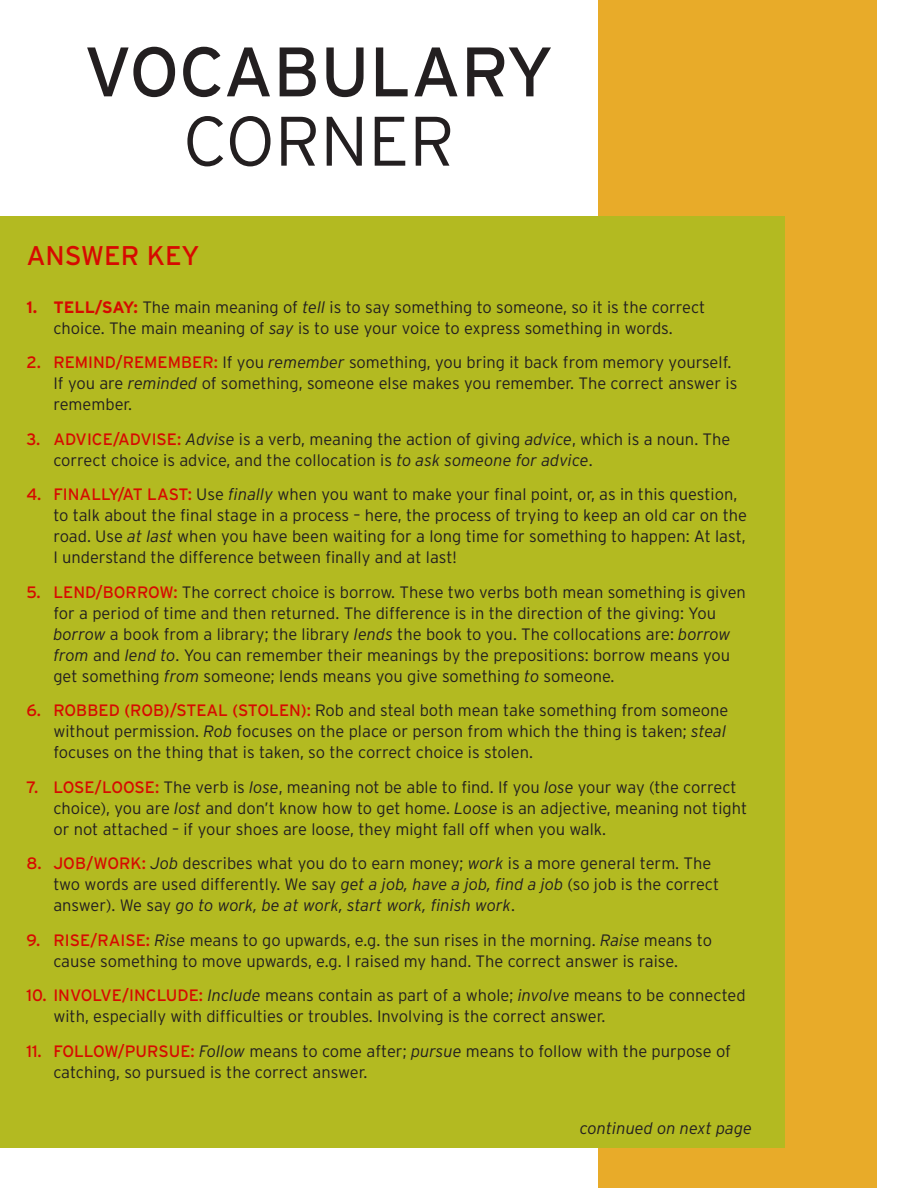
<style>
.page{position:relative;width:918px;height:1188px;background:#fff}
.page>*{position:absolute;margin:0;border:0;box-sizing:border-box;transform-origin:0 0}
.t1{font:69.75px "Interstate";color:#231f20}
.t2{font:300 69.75px "Interstate";color:#231f20}
.t3{font:27px "Interstate";color:#d60a00}
.List_Paragraph{font:300 16.5px/21px "Interstate";color:#231f20}
.t4{font:italic 300 16.5px "Interstate";color:#231f20}
.s1{font-weight:700;color:#d60a00}
.s2{font-style:italic}
.s3{font-weight:400;color:#d60a00}
</style>
<div class="page">
<div style="left:598px;top:0;width:280px;height:1188px;background:#e8ab29"></div>
<div style="left:0;top:216px;width:784px;height:932px;background:#b3ba21"></div>
<p class="t1" style="left:84px;top:29px;width:472px">VOCABULARY</p>
<p class="t2" style="left:183px;top:99px;width:273px">CORNER</p>
<p class="t3" style="left:26px;top:239px;width:175px">ANSWER KEY</p>
<p class="List_Paragraph" style="left:26px;top:296px;width:681px;text-align:center"><span class="s1">1. TELL/SAY:</span> The main meaning of <span class="s2">tell</span> is to say something to someone, so it is the correct choice. The main meaning of <span class="s2">say</span> is to use your voice to express something in words.</p>
<p class="List_Paragraph" style="left:53px;top:352px;width:686px;text-indent:-27px"><span class="s3">2. REMIND/REMEMBER:</span> If you <span class="s2">remember</span> something, you bring it back from memory yourself.<br>If you are <span class="s2">reminded</span> of something, someone else makes you remember. The correct answer is remember.</p>
<p class="List_Paragraph" style="left:53px;top:428px;width:678px;text-indent:-27px"><span class="s3">3. ADVICE/ADVISE:</span> <span class="s2">Advise</span> is a verb, meaning the action of giving <span class="s2">advice</span>, which is a noun. The correct choice is advice, and the collocation is <span class="s2">to ask someone for advice</span>.</p>
<p class="List_Paragraph" style="left:53px;top:484px;width:695px;text-indent:-27px"><span class="s3">4. FINALLY/AT LAST:</span> Use <span class="s2">finally</span> when you want to make your final point, or, as in this question, to talk about the final stage in a process – here, the process of trying to keep an old car on the road. Use <span class="s2">at last</span> when you have been waiting for a long time for something to happen: At last, I understand the difference between finally and at last!</p>
<p class="List_Paragraph" style="left:53px;top:581px;width:694px;text-indent:-27px"><span class="s3">5. LEND/BORROW:</span> The correct choice is borrow. These two verbs both mean something is given for a period of time and then returned. The difference is in the direction of the giving: You <span class="s2">borrow</span> a book from a library; the library <span class="s2">lends</span> the book to you. The collocations are: <span class="s2">borrow from</span> and <span class="s2">lend to</span>. You can remember their meanings by the prepositions: borrow means you get something <span class="s2">from</span> someone; lends means you give something <span class="s2">to</span> someone.</p>
<p class="List_Paragraph" style="left:53px;top:700px;width:677px;text-indent:-27px"><span class="s3">6. ROBBED (ROB)/STEAL (STOLEN):</span> Rob and steal both mean take something from someone without permission. <span class="s2">Rob</span> focuses on the place or person from which the thing is taken; <span class="s2">steal </span>focuses on the thing that is taken, so the correct choice is stolen.</p>
<p class="List_Paragraph" style="left:53px;top:776px;width:695px;text-indent:-27px"><span class="s3">7. LOSE/LOOSE:</span> The verb is <span class="s2">lose</span>, meaning not be able to find. If you <span class="s2">lose</span> your way (the correct choice), you are <span class="s2">lost</span> and don’t know how to get home. <span class="s2">Loose</span> is an adjective, meaning not tight or not attached – if your shoes are loose, they might fall off when you walk.</p>
<p class="List_Paragraph" style="left:53px;top:853px;width:667px;text-indent:-27px"><span class="s3">8. JOB/WORK:</span> <span class="s2">Job</span> describes what you do to earn money; <span class="s2">work</span> is a more general term. The two words are used differently. We say <span class="s2">get a job, have a job, find a job</span> (so job is the correct answer). We say <span class="s2">go to work, be at work, start work, finish work</span>.</p>
<p class="List_Paragraph" style="left:26px;top:929px;width:687px;text-align:center"><span class="s3">9. RISE/RAISE:</span> <span class="s2">Rise</span> means to go upwards, e.g. the sun rises in the morning. <span class="s2">Raise</span> means to cause something to move upwards, e.g. I raised my hand. The correct answer is raise.</p>
<p class="List_Paragraph" style="left:53px;top:985px;width:694px;text-indent:-27px"><span class="s3">10. INVOLVE/INCLUDE:</span> <span class="s2">Include</span> means contain as part of a whole; <span class="s2">involve</span> means to be connected with, especially with difficulties or troubles. Involving is the correct answer.</p>
<p class="List_Paragraph" style="left:53px;top:1040px;width:679px;text-indent:-27px"><span class="s3">11. FOLLOW/PURSUE:</span> <span class="s2">Follow</span> means to come after; <span class="s2">pursue</span> means to follow with the purpose of catching, so pursued is the correct answer.</p>
<p class="t4" style="left:580px;top:1118px;width:174px">continued on next page</p>
</div>
